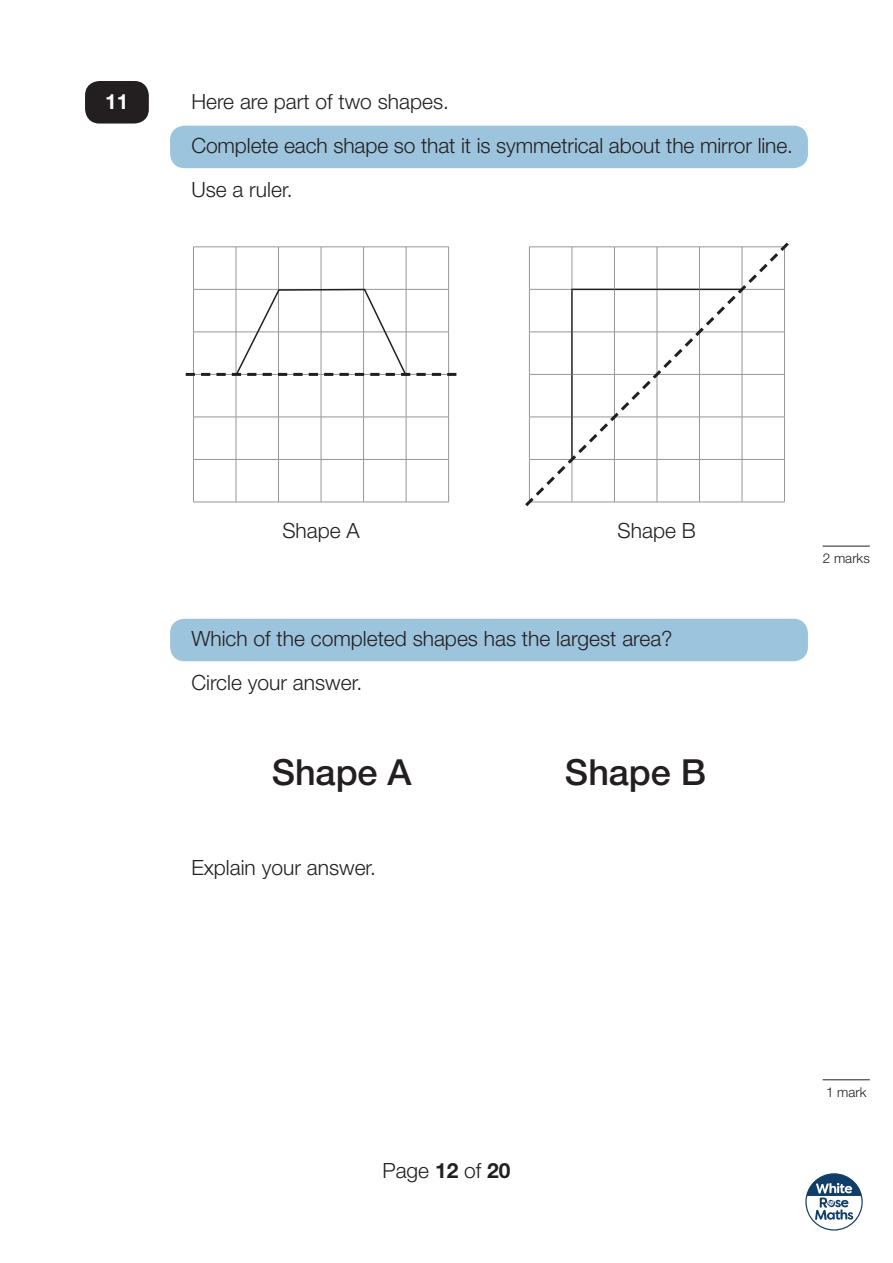
<style>
.page{position:relative;width:893px;height:1263px;background:#fff}
.page>*{position:absolute;margin:0;border:0;box-sizing:border-box;transform-origin:0 0}
.t1{font:500 36px "Helvetica Neue";color:#231f20}
.t2{font:300 21px "Helvetica Neue";color:#231f20}
.t3{font:700 21px "Helvetica Neue";color:#fff}
.t4{font:300 13.5px "Helvetica Neue";color:#231f20}
.s1{font-weight:700}
</style>
<div class="page">
<svg style="left:805px;top:1173px;width:58px;height:57px"></svg>
<div style="left:85px;top:81px;width:64px;height:43px;background:#231f20;border-radius:14px"></div>
<div style="left:170px;top:126px;width:638px;height:42px;background:#9dc4dd;border-radius:14px"></div>
<div style="left:170px;top:619px;width:638px;height:42px;background:#9dc4dd;border-radius:14px"></div>
<hr style="left:823px;top:546px;width:47px;height:1px;background:#231f20">
<hr style="left:823px;top:1079px;width:47px;height:1px;background:#231f20">
<hr style="left:193px;top:247px;width:43px;height:1px;background:#939598">
<hr style="left:193px;top:247px;width:1px;height:42px;background:#939598">
<hr style="left:236px;top:247px;width:43px;height:1px;background:#939598">
<hr style="left:236px;top:247px;width:1px;height:42px;background:#939598">
<hr style="left:279px;top:247px;width:42px;height:1px;background:#939598">
<hr style="left:278px;top:247px;width:1px;height:42px;background:#939598">
<hr style="left:321px;top:247px;width:43px;height:1px;background:#939598">
<hr style="left:321px;top:247px;width:1px;height:42px;background:#939598">
<hr style="left:364px;top:247px;width:42px;height:1px;background:#939598">
<hr style="left:363px;top:247px;width:1px;height:42px;background:#939598">
<hr style="left:406px;top:247px;width:43px;height:1px;background:#939598">
<hr style="left:406px;top:247px;width:1px;height:42px;background:#939598">
<hr style="left:448px;top:247px;width:1px;height:42px;background:#939598">
<hr style="left:193px;top:375px;width:1px;height:42px;background:#939598">
<hr style="left:236px;top:375px;width:1px;height:42px;background:#939598">
<hr style="left:278px;top:375px;width:1px;height:42px;background:#939598">
<hr style="left:321px;top:375px;width:1px;height:42px;background:#939598">
<hr style="left:363px;top:375px;width:1px;height:42px;background:#939598">
<hr style="left:406px;top:375px;width:1px;height:42px;background:#939598">
<hr style="left:448px;top:375px;width:1px;height:42px;background:#939598">
<hr style="left:193px;top:417px;width:43px;height:1px;background:#939598">
<hr style="left:193px;top:417px;width:1px;height:42px;background:#939598">
<hr style="left:236px;top:417px;width:43px;height:1px;background:#939598">
<hr style="left:236px;top:417px;width:1px;height:42px;background:#939598">
<hr style="left:279px;top:417px;width:42px;height:1px;background:#939598">
<hr style="left:278px;top:417px;width:1px;height:42px;background:#939598">
<hr style="left:321px;top:417px;width:43px;height:1px;background:#939598">
<hr style="left:321px;top:417px;width:1px;height:42px;background:#939598">
<hr style="left:364px;top:417px;width:42px;height:1px;background:#939598">
<hr style="left:363px;top:417px;width:1px;height:42px;background:#939598">
<hr style="left:406px;top:417px;width:43px;height:1px;background:#939598">
<hr style="left:406px;top:417px;width:1px;height:42px;background:#939598">
<hr style="left:448px;top:417px;width:1px;height:42px;background:#939598">
<hr style="left:193px;top:459px;width:43px;height:1px;background:#939598">
<hr style="left:193px;top:460px;width:1px;height:42px;background:#939598">
<hr style="left:236px;top:459px;width:43px;height:1px;background:#939598">
<hr style="left:236px;top:460px;width:1px;height:42px;background:#939598">
<hr style="left:279px;top:459px;width:42px;height:1px;background:#939598">
<hr style="left:278px;top:460px;width:1px;height:42px;background:#939598">
<hr style="left:321px;top:459px;width:43px;height:1px;background:#939598">
<hr style="left:321px;top:460px;width:1px;height:42px;background:#939598">
<hr style="left:364px;top:459px;width:42px;height:1px;background:#939598">
<hr style="left:363px;top:460px;width:1px;height:42px;background:#939598">
<hr style="left:406px;top:459px;width:43px;height:1px;background:#939598">
<hr style="left:406px;top:460px;width:1px;height:42px;background:#939598">
<hr style="left:448px;top:460px;width:1px;height:42px;background:#939598">
<hr style="left:193px;top:502px;width:43px;height:1px;background:#939598">
<hr style="left:236px;top:502px;width:43px;height:1px;background:#939598">
<hr style="left:279px;top:502px;width:42px;height:1px;background:#939598">
<hr style="left:321px;top:502px;width:43px;height:1px;background:#939598">
<hr style="left:364px;top:502px;width:42px;height:1px;background:#939598">
<hr style="left:406px;top:502px;width:43px;height:1px;background:#939598">
<svg style="left:525px;top:242px;width:264px;height:265px"></svg>
<svg style="left:186px;top:288px;width:270px;height:88px"></svg>
<p class="t3" style="left:105px;top:88px;width:25px">11</p>
<p class="t2" style="left:191px;top:88px;width:259px">Here are part of two shapes.</p>
<p class="t2" style="left:191px;top:133px;width:603px">Complete each shape so that it is symmetrical about the mirror line.</p>
<p class="t2" style="left:191px;top:177px;width:103px">Use a ruler.</p>
<p class="t2" style="left:282px;top:518px;width:79px">Shape A</p>
<p class="t2" style="left:618px;top:518px;width:80px">Shape B</p>
<p class="t2" style="left:191px;top:626px;width:483px">Which of the completed shapes has the largest area?</p>
<p class="t2" style="left:191px;top:670px;width:172px">Circle your answer.</p>
<p class="t1" style="left:272px;top:750px;width:141px">Shape A</p>
<p class="t1" style="left:565px;top:750px;width:143px">Shape B</p>
<p class="t2" style="left:191px;top:855px;width:186px">Explain your answer.</p>
<p class="t2" style="left:382px;top:1157px;width:130px">Page <span class="s1">12</span> of <span class="s1">20</span></p>
<p class="t4" style="left:823px;top:550px;width:49px">2 marks</p>
<p class="t4" style="left:826px;top:1084px;width:42px">1 mark</p>
</div>
